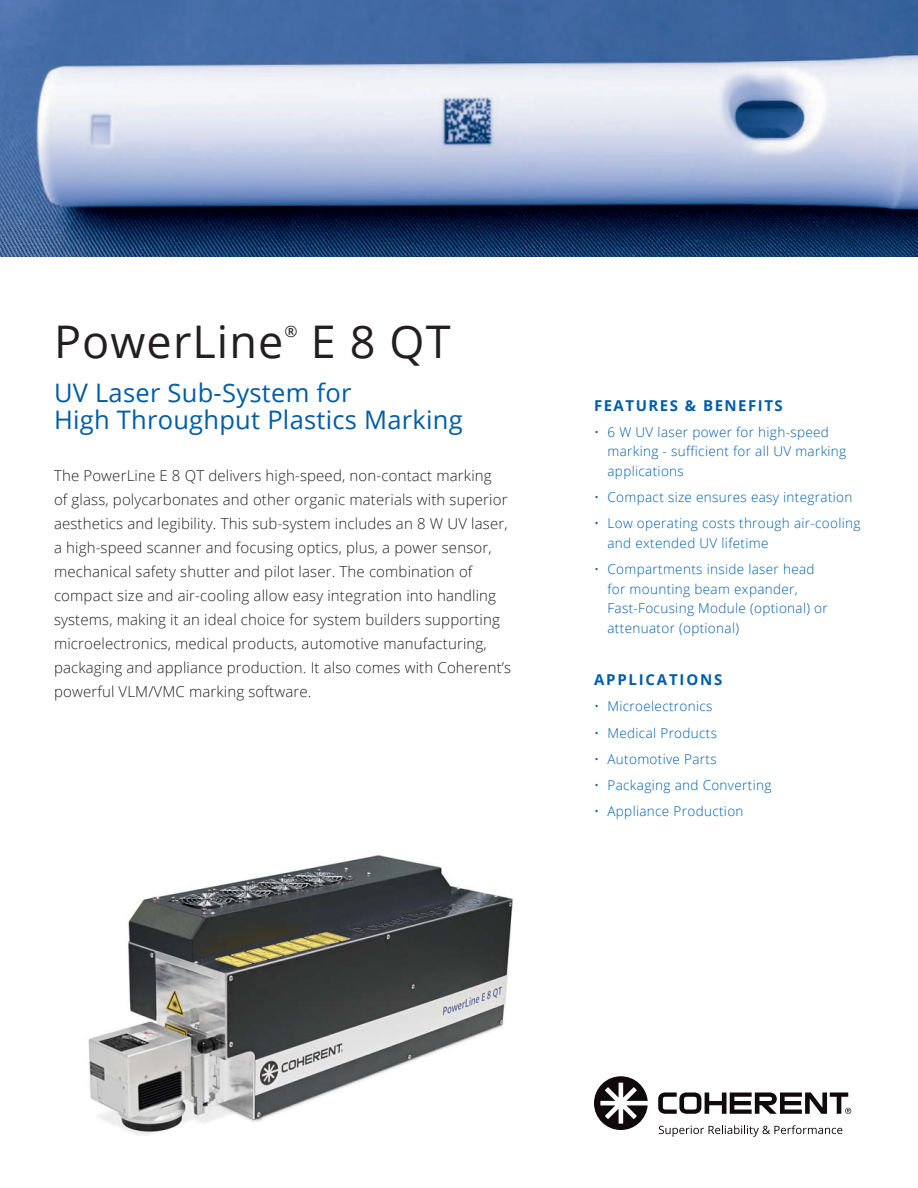
<style>
.page{position:relative;width:918px;height:1188px;background:#fff}
.page>*{position:absolute;margin:0;border:0;box-sizing:border-box;transform-origin:0 0}
.t1{font:45px "Open Sans";letter-spacing:.025em;color:#231f20}
.Subtitle{font:25.5px/27px "Open Sans";letter-spacing:.01em;color:#015da7}
.t2{font:15.75px "Open Sans";color:#231f20}
.Body{font:300 15px/24px "Open Sans";letter-spacing:.01em;color:#231f20}
.FEATURES_BENEFITS_AP{font:700 15px "Open Sans";letter-spacing:.1em;color:#015da7}
.FEATURES_BENEFITS_AP-2{font:700 15px "Open Sans";letter-spacing:.12em;color:#015da7}
.Bullets{font:300 13.5px/19.5px "Open Sans";letter-spacing:.025em;color:#015da7}
</style>
<div class="page">
<svg style="left:659px;top:1125px;width:183px;height:12px"></svg>
<svg style="left:658px;top:1092px;width:193px;height:22px"></svg>
<svg style="left:594px;top:1076px;width:54px;height:54px"></svg>
<img style="left:0;top:0;width:918px;height:256px">
<img style="left:88px;top:855px;width:425px;height:280px">
<p class="t1" style="left:54px;top:311px;width:231px">PowerLine</p>
<p class="t2" style="left:285px;top:321px;width:15px">®</p>
<p class="t1" style="left:311px;top:311px;width:141px">E 8 QT</p>
<p class="Subtitle" style="left:54px;top:378px;width:410px">UV Laser Sub-System for<br>High Throughput Plastics Marking</p>
<p class="Body" style="left:54px;top:463px;width:459px">The PowerLine E 8 QT delivers high-speed, non-contact marking<br>of glass, polycarbonates and other organic materials with superior aesthetics and legibility. This sub-system includes an 8 W UV laser, a high-speed scanner and focusing optics, plus, a power sensor, mechanical safety shutter and pilot laser. The combination of compact size and air-cooling allow easy integration into handling systems, making it an ideal choice for system builders supporting microelectronics, medical products, automotive manufacturing, packaging and appliance production. It also comes with Coherent’s powerful VLM/VMC marking software.</p>
<p class="FEATURES_BENEFITS_AP" style="left:594px;top:395px;width:190px">FEATURES &amp; BENEFITS</p>
<p class="Bullets" style="left:608px;top:422px;width:240px;text-indent:-13px">• 6 W UV laser power for high-speed marking - sufficient for all UV marking applications</p>
<p class="Bullets" style="left:594px;top:487px;width:260px">• Compact size ensures easy integration</p>
<p class="Bullets" style="left:608px;top:513px;width:255px;text-indent:-14px">• Low operating costs through air-cooling and extended UV lifetime</p>
<p class="Bullets" style="left:608px;top:559px;width:222px;text-indent:-14px">• Compartments inside laser head for mounting beam expander,<br>Fast-Focusing Module (optional) or attenuator (optional)</p>
<p class="FEATURES_BENEFITS_AP-2" style="left:594px;top:669px;width:130px">APPLICATIONS</p>
<p class="Bullets" style="left:594px;top:696px;width:120px">• Microelectronics</p>
<p class="Bullets" style="left:594px;top:723px;width:125px">• Medical Products</p>
<p class="Bullets" style="left:594px;top:749px;width:124px">• Automotive Parts</p>
<p class="Bullets" style="left:594px;top:775px;width:179px">• Packaging and Converting</p>
<p class="Bullets" style="left:594px;top:801px;width:151px">• Appliance Production</p>
</div>
